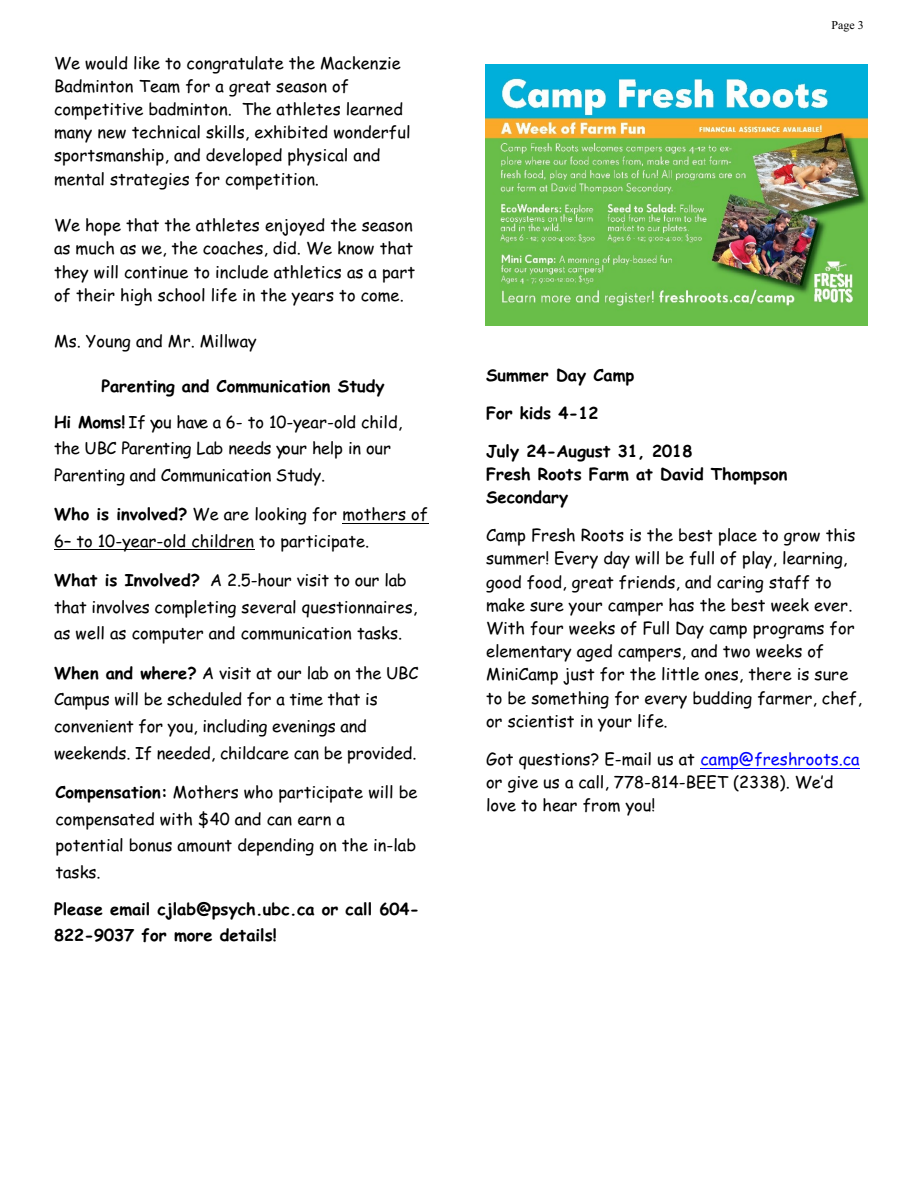
<style>
.page{position:relative;width:918px;height:1188px;background:#fff}
.page>*{position:absolute;margin:0;border:0;box-sizing:border-box;transform-origin:0 0}
.t1{font:16.5px/23.2px "Comic Sans MS";color:#000}
.t2{font:700 16.5px/23.1px "Comic Sans MS";color:#000}
.t3{font:12px "Times New Roman";color:#000}
.s1{font-weight:400}
.s2{font-weight:700}
.s3{color:#00f}
</style>
<div class="page">
<img style="left:486px;top:64px;width:381px;height:261px">
<hr style="left:342px;top:523px;width:86px;height:1px;background:#000">
<hr style="left:54px;top:549px;width:200px;height:1px;background:#000">
<hr style="left:701px;top:768px;width:159px;height:1px;background:#00f">
<p class="t1" style="left:54px;top:53px;width:358px">We would like to congratulate the Mackenzie Badminton Team for a great season of competitive badminton. The athletes learned many new technical skills, exhibited wonderful sportsmanship, and developed physical and mental strategies for competition.</p>
<p class="t1" style="left:54px;top:215px;width:363px">We hope that the athletes enjoyed the season as much as we, the coaches, did. We know that they will continue to include athletics as a part of their high school life in the years to come.</p>
<p class="t1" style="left:54px;top:331px;width:204px">Ms. Young and Mr. Millway</p>
<p class="t2" style="left:54px;top:369px;width:350px;line-height:36px;text-indent:47px">Parenting and Communication Study<br>Hi Moms! <span class="s1">If you have a 6- to 10-year-old child,</span></p>
<p class="t1" style="left:54px;top:437px;width:338px;line-height:26.7px">the UBC Parenting Lab needs your help in our<br>Parenting and Communication Study.</p>
<p class="t1" style="left:54px;top:502px;width:376px;line-height:26.7px"><span class="s2">Who is involved?</span> We are looking for mothers of<br>6– to 10-year-old children to participate.</p>
<p class="t1" style="left:54px;top:568px;width:365px;line-height:26.7px"><span class="s2">What is Involved?</span> A 2.5-hour visit to our lab that involves completing several questionnaires, as well as computer and communication tasks.</p>
<p class="t1" style="left:54px;top:661px;width:366px;line-height:26.7px"><span class="s2">When and where?</span> A visit at our lab on the UBC Campus will be scheduled for a time that is convenient for you, including evenings and weekends. If needed, childcare can be provided.</p>
<p class="t1" style="left:55px;top:780px;width:364px;line-height:26.7px"><span class="s2">Compensation:</span> Mothers who participate will be compensated with $40 and can earn a<br>potential bonus amount depending on the in-lab tasks.</p>
<p class="t2" style="left:54px;top:897px;width:367px;line-height:26.4px">Please email cjlab@psych.ubc.ca or call 604-<br>822-9037 for more details!</p>
<p class="t3" style="left:832px;top:21px;width:34px">Page 3</p>
<p class="t2" style="left:486px;top:365px;width:150px">Summer Day Camp</p>
<p class="t2" style="left:486px;top:403px;width:114px">For kids 4-12</p>
<p class="t2" style="left:486px;top:441px;width:303px">July 24-August 31, 2018<br>Fresh Roots Farm at David Thompson<br>Secondary</p>
<p class="t1" style="left:486px;top:525px;width:377px">Camp Fresh Roots is the best place to grow this summer! Every day will be full of play, learning, good food, great friends, and caring staff to make sure your camper has the best week ever.<br>With four weeks of Full Day camp programs for elementary aged campers, and two weeks of MiniCamp just for the little ones, there is sure to be something for every budding farmer, chef, or scientist in your life.</p>
<p class="t1" style="left:486px;top:749px;width:375px">Got questions? E-mail us at <span class="s3">camp@freshroots.ca </span>or give us a call, 778-814-BEET (2338). We’d love to hear from you!</p>
</div>
